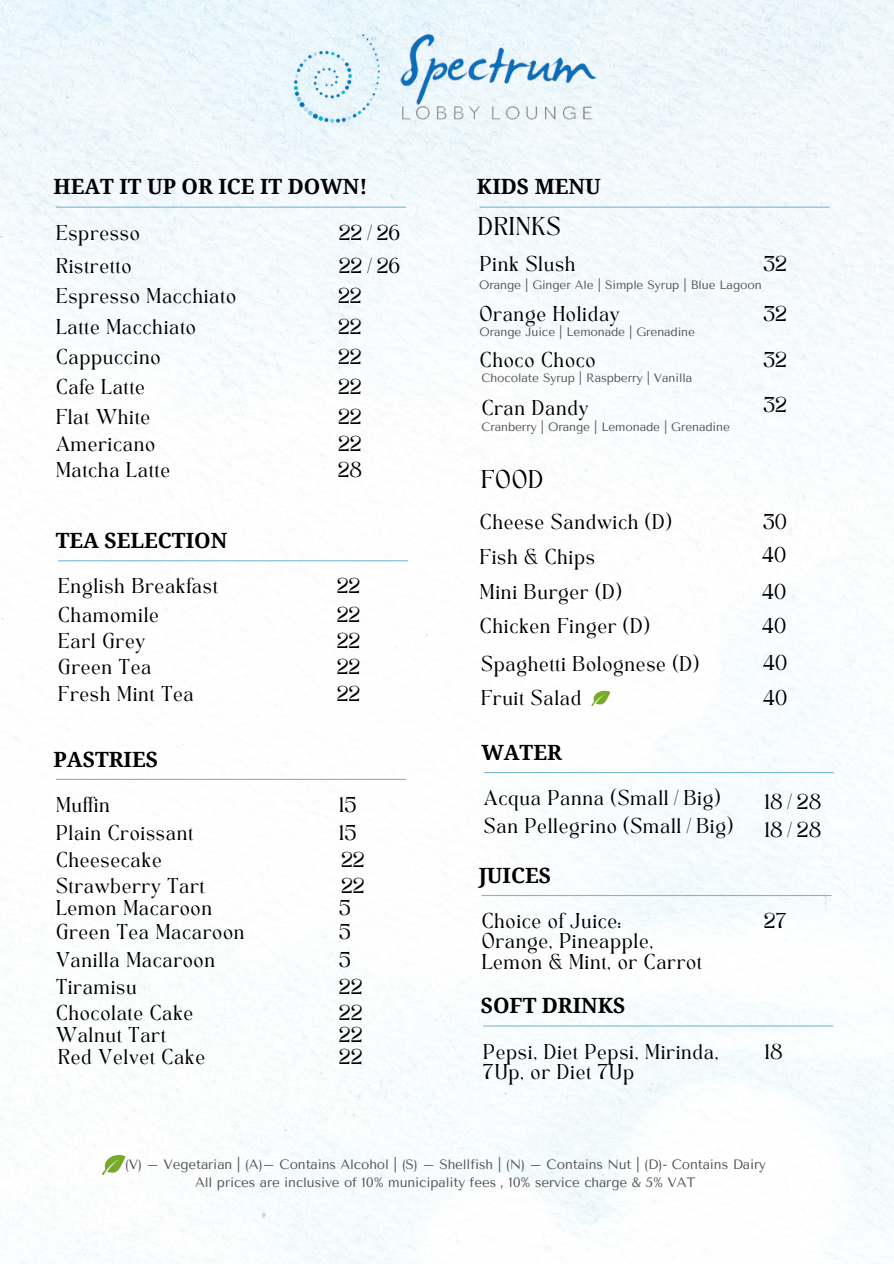
<style>
.page{position:relative;width:894px;height:1264px;background:#fff}
.page>*{position:absolute;margin:0;border:0;box-sizing:border-box;transform-origin:0 0}
.t1{font:700 21px "Noto Serif";color:#000}
.t2{font:18px "TAN Angleton";color:#000}
.t3{font:15px/26.7px "TAN Angleton";color:#000}
.t4{font:13.5px/18px "Tenor Sans";letter-spacing:-.01em;color:#545454;text-align:center}
.t5{font:12px "Tenor Sans";letter-spacing:-.01em;color:#545454}
</style>
<div class="page">
<img style="left:0;top:0;width:893px;height:1263px">
<img style="left:282px;top:21px;width:329px;height:111px">
<svg style="left:101px;top:1150px;width:25px;height:29px"></svg>
<hr style="left:56px;top:206px;width:349px;height:2px;background:#78b9d6">
<hr style="left:58px;top:560px;width:349px;height:1px;background:#78b9d6">
<hr style="left:56px;top:778px;width:349px;height:2px;background:#78b9d6">
<hr style="left:479px;top:206px;width:349px;height:2px;background:#78b9d6">
<svg style="left:590px;top:687px;width:20px;height:23px"></svg>
<hr style="left:484px;top:772px;width:349px;height:1px;background:#78b9d6">
<hr style="left:482px;top:895px;width:349px;height:1px;background:#78b9d6">
<hr style="left:483px;top:1025px;width:349px;height:1px;background:#78b9d6">
<h1 class="t1" style="left:53px;top:172px;width:315px">HEAT IT UP OR ICE IT DOWN!</h1>
<p class="t3" style="left:56px;top:221px;width:86px">Espresso</p>
<p class="t3" style="left:339px;top:221px;width:63px">22/26</p>
<p class="t3" style="left:56px;top:253px;width:182px;line-height:30.2px">Ristretto<br>Espresso Macchiato</p>
<p class="t3" style="left:339px;top:255px;width:63px">22/26</p>
<p class="t3" style="left:338px;top:285px;width:25px">22</p>
<p class="t3" style="left:56px;top:315px;width:142px">Latte Macchiato</p>
<p class="t3" style="left:338px;top:315px;width:25px">22</p>
<p class="t3" style="left:56px;top:346px;width:107px">Cappuccino</p>
<p class="t3" style="left:338px;top:346px;width:25px">22</p>
<p class="t3" style="left:56px;top:376px;width:91px">Cafe Latte</p>
<p class="t3" style="left:338px;top:376px;width:25px">22</p>
<p class="t3" style="left:56px;top:406px;width:96px">Flat White</p>
<p class="t3" style="left:338px;top:406px;width:25px">22</p>
<p class="t3" style="left:56px;top:433px;width:101px">Americano</p>
<p class="t3" style="left:338px;top:433px;width:25px">22</p>
<p class="t3" style="left:56px;top:458px;width:116px">Matcha Latte</p>
<p class="t3" style="left:338px;top:458px;width:26px">28</p>
<h1 class="t1" style="left:56px;top:525px;width:173px">TEA SELECTION</h1>
<p class="t3" style="left:58px;top:575px;width:162px">English Breakfast</p>
<p class="t3" style="left:336px;top:575px;width:25px">22</p>
<p class="t3" style="left:58px;top:603px;width:103px">Chamomile<br>Earl Grey</p>
<p class="t3" style="left:336px;top:603px;width:25px">22</p>
<p class="t3" style="left:336px;top:630px;width:25px">22</p>
<p class="t3" style="left:58px;top:656px;width:95px">Green Tea</p>
<p class="t3" style="left:336px;top:656px;width:25px">22</p>
<p class="t3" style="left:58px;top:682px;width:138px">Fresh Mint Tea</p>
<p class="t3" style="left:336px;top:682px;width:25px">22</p>
<h1 class="t1" style="left:53px;top:744px;width:106px">PASTRIES</h1>
<p class="t3" style="left:56px;top:793px;width:56px">Muffin</p>
<p class="t3" style="left:339px;top:793px;width:19px">15</p>
<p class="t3" style="left:56px;top:822px;width:139px">Plain Croissant<br>Cheesecake</p>
<p class="t3" style="left:339px;top:822px;width:19px">15</p>
<p class="t3" style="left:341px;top:848px;width:25px">22</p>
<p class="t3" style="left:56px;top:874px;width:151px">Strawberry Tart</p>
<p class="t3" style="left:341px;top:874px;width:25px">22</p>
<p class="t3" style="left:56px;top:896px;width:158px">Lemon Macaroon</p>
<p class="t3" style="left:339px;top:896px;width:14px">5</p>
<p class="t3" style="left:56px;top:920px;width:191px">Green Tea Macaroon</p>
<p class="t3" style="left:339px;top:920px;width:14px">5</p>
<p class="t3" style="left:56px;top:949px;width:161px">Vanilla Macaroon<br>Tiramisu</p>
<p class="t3" style="left:339px;top:949px;width:14px">5</p>
<p class="t3" style="left:339px;top:975px;width:25px">22</p>
<p class="t3" style="left:56px;top:1001px;width:139px">Chocolate Cake</p>
<p class="t3" style="left:339px;top:1001px;width:25px">22</p>
<p class="t3" style="left:56px;top:1024px;width:112px">Walnut Tart</p>
<p class="t3" style="left:339px;top:1024px;width:25px">22</p>
<p class="t3" style="left:58px;top:1045px;width:149px">Red Velvet Cake</p>
<p class="t3" style="left:339px;top:1045px;width:25px">22</p>
<h1 class="t1" style="left:477px;top:172px;width:125px">KIDS MENU</h1>
<p class="t2" style="left:477px;top:217px;width:85px">DRINKS</p>
<p class="t3" style="left:479px;top:253px;width:98px">Pink Slush</p>
<p class="t5" style="left:479px;top:277px;width:284px">Orange | Ginger Ale | Simple Syrup | Blue Lagoon</p>
<p class="t3" style="left:479px;top:303px;width:142px">Orange Holiday</p>
<p class="t5" style="left:479px;top:324px;width:217px">Orange Juice | Lemonade | Grenadine</p>
<p class="t3" style="left:479px;top:348px;width:118px">Choco Choco</p>
<p class="t5" style="left:481px;top:371px;width:212px">Chocolate Syrup | Raspberry | Vanilla</p>
<p class="t3" style="left:481px;top:396px;width:109px">Cran Dandy</p>
<p class="t5" style="left:481px;top:419px;width:250px">Cranberry | Orange | Lemonade | Grenadine</p>
<p class="t3" style="left:762px;top:253px;width:25px">32</p>
<p class="t3" style="left:762px;top:303px;width:25px">32</p>
<p class="t3" style="left:762px;top:349px;width:25px">32</p>
<p class="t3" style="left:762px;top:394px;width:25px">32</p>
<p class="t2" style="left:480px;top:469px;width:65px">FOOD</p>
<p class="t3" style="left:479px;top:510px;width:194px">Cheese Sandwich (D)</p>
<p class="t3" style="left:479px;top:546px;width:117px">Fish &amp; Chips</p>
<p class="t3" style="left:479px;top:580px;width:144px">Mini Burger (D)</p>
<p class="t3" style="left:479px;top:615px;width:172px">Chicken Finger (D)</p>
<p class="t3" style="left:480px;top:652px;width:220px">Spaghetti Bolognese (D)</p>
<p class="t3" style="left:480px;top:687px;width:102px">Fruit Salad</p>
<p class="t3" style="left:762px;top:510px;width:26px">30</p>
<p class="t3" style="left:761px;top:544px;width:26px">40</p>
<p class="t3" style="left:761px;top:581px;width:26px">40</p>
<p class="t3" style="left:761px;top:614px;width:26px">40</p>
<p class="t3" style="left:762px;top:652px;width:26px">40</p>
<p class="t3" style="left:762px;top:686px;width:26px">40</p>
<h1 class="t1" style="left:481px;top:737px;width:82px">WATER</h1>
<p class="t3" style="left:483px;top:786px;width:238px">Acqua Panna (Small/Big)</p>
<p class="t3" style="left:764px;top:790px;width:58px">18/28</p>
<p class="t3" style="left:483px;top:815px;width:251px">San Pellegrino (Small/Big)</p>
<p class="t3" style="left:764px;top:818px;width:58px">18/28</p>
<h1 class="t1" style="left:479px;top:860px;width:73px">JUICES</h1>
<p class="t3" style="left:481px;top:913px;width:222px;line-height:20.2px">Choice of Juice:<br>Orange, Pineapple,<br>Lemon &amp; Mint, or Carrot</p>
<p class="t3" style="left:763px;top:909px;width:25px">27</p>
<h1 class="t1" style="left:480px;top:990px;width:146px">SOFT DRINKS</h1>
<p class="t3" style="left:483px;top:1043px;width:237px;line-height:20.2px">Pepsi, Diet Pepsi, Mirinda,<br>7Up, or Diet 7Up</p>
<p class="t3" style="left:764px;top:1040px;width:20px">18</p>
<p class="t4" style="left:125px;top:1155px;width:642px">(V) – Vegetarian | (A)– Contains Alcohol | (S) – Shellfish | (N) – Contains Nut | (D)- Contains Dairy<br>All prices are inclusive of 10% municipality fees , 10% service charge &amp; 5% VAT</p>
</div>
